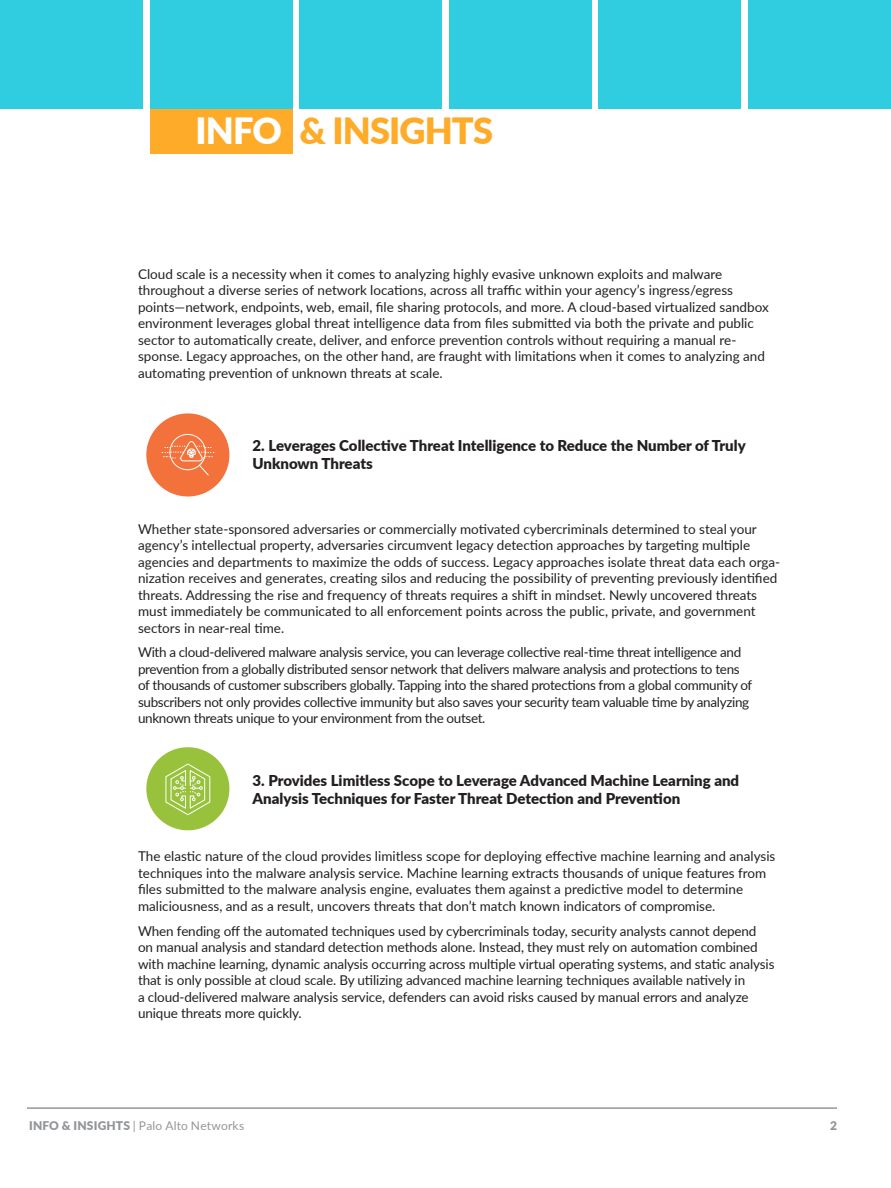
<style>
.page{position:relative;width:891px;height:1188px;background:#fff}
.page>*{position:absolute;margin:0;border:0;box-sizing:border-box;transform-origin:0 0}
.t1{font:900 36.15px "Lato";letter-spacing:-.025em;color:#ffab2a}
.body_text_-_no_basel{font:900 15px/18px "Lato";color:#231f20}
.subhead_-_blue{font:900 15px/18px "Lato";color:#231f20}
.body_text_-_no_basel-2{font:13.5px/16.5px "Lato";letter-spacing:-.005em;color:#231f20}
.body_text_-_no_basel-3{font:13.5px/16.5px "Lato";letter-spacing:-.025em;color:#231f20}
.t2{font:12px "Lato";letter-spacing:.015em;color:#939598}
.t3{font:900 12px "Lato";color:#939598}
.s1{color:#fff}
.s2{font-weight:900}
</style>
<div class="page">
<hr style="left:27px;top:1108px;width:810px;height:1px;background:#636366">
<div style="left:150px;top:0;width:142px;height:154px;background:#ffab2a"></div>
<div style="left:1px;top:0;width:142px;height:109px;background:#30cde0"></div>
<div style="left:150px;top:0;width:142px;height:109px;background:#30cde0"></div>
<div style="left:300px;top:0;width:142px;height:109px;background:#30cde0"></div>
<div style="left:449px;top:0;width:142px;height:109px;background:#30cde0"></div>
<div style="left:599px;top:0;width:142px;height:109px;background:#30cde0"></div>
<div style="left:748px;top:0;width:143px;height:109px;background:#30cde0"></div>
<div style="left:146px;top:747px;width:83px;height:83px;background:#98c23c;border-radius:50%"></div>
<svg style="left:165px;top:764px;width:45px;height:51px"></svg>
<div style="left:146px;top:413px;width:83px;height:83px;background:#f3723c;border-radius:50%"></div>
<div style="left:170px;top:434px;width:36px;height:36px;border:1px solid #fff;border-radius:50%"></div>
<svg style="left:162px;top:440px;width:52px;height:36px"></svg>
<h1 class="t1" style="left:195px;top:104px;width:299px"><span class="s1">INFO</span> &amp; INSIGHTS</h1>
<p class="body_text_-_no_basel-2" style="left:138px;top:265px;width:632px">Cloud scale is a necessity when it comes to analyzing highly evasive unknown exploits and malware throughout a diverse series of network locations, across all traffic within your agency’s ingress/egress points—network, endpoints, web, email, file sharing protocols, and more. A cloud-based virtualized sandbox environment leverages global threat intelligence data from files submitted via both the private and public sector to automatically create, deliver, and enforce prevention controls without requiring a manual re&shy;sponse. Legacy approaches, on the other hand, are fraught with limitations when it comes to analyzing and automating prevention of unknown threats at scale.</p>
<p class="subhead_-_blue" style="left:253px;top:436px;width:495px">2. Leverages Collective Threat Intelligence to Reduce the Number of Truly<br>Unknown Threats</p>
<p class="body_text_-_no_basel-2" style="left:138px;top:520px;width:644px">Whether state-sponsored adversaries or commercially motivated cybercriminals determined to steal your agency’s intellectual property, adversaries circumvent legacy detection approaches by targeting multiple agencies and departments to maximize the odds of success. Legacy approaches isolate threat data each orga&shy;nization receives and generates, creating silos and reducing the possibility of preventing previously identified threats. Addressing the rise and frequency of threats requires a shift in mindset. Newly uncovered threats must immediately be communicated to all enforcement points across the public, private, and government sectors in near-real time.</p>
<p class="body_text_-_no_basel-3" style="left:138px;top:644px;width:616px">With a cloud-delivered malware analysis service, you can leverage collective real-time threat intelligence and prevention from a globally distributed sensor network that delivers malware analysis and protections to tens of thousands of customer subscribers globally. Tapping into the shared protections from a global community of subscribers not only provides collective immunity but also saves your security team valuable time by analyzing unknown threats unique to your environment from the outset.</p>
<p class="body_text_-_no_basel" style="left:253px;top:771px;width:488px">3. Provides Limitless Scope to Leverage Advanced Machine Learning and<br>Analysis Techniques for Faster Threat Detection and Prevention</p>
<p class="body_text_-_no_basel-2" style="left:138px;top:848px;width:639px">The elastic nature of the cloud provides limitless scope for deploying effective machine learning and analysis techniques into the malware analysis service. Machine learning extracts thousands of unique features from files submitted to the malware analysis engine, evaluates them against a predictive model to determine maliciousness, and as a result, uncovers threats that don’t match known indicators of compromise.</p>
<p class="body_text_-_no_basel-2" style="left:138px;top:922px;width:638px">When fending off the automated techniques used by cybercriminals today, security analysts cannot depend on manual analysis and standard detection methods alone. Instead, they must rely on automation combined with machine learning, dynamic analysis occurring across multiple virtual operating systems, and static analysis that is only possible at cloud scale. By utilizing advanced machine learning techniques available natively in<br>a cloud-delivered malware analysis service, defenders can avoid risks caused by manual errors and analyze unique threats more quickly.</p>
<p class="t2" style="left:29px;top:1117px;width:217px"><span class="s2">INFO &amp; INSIGHTS</span> | Palo Alto Networks</p>
<p class="t3" style="left:830px;top:1117px;width:8px">2</p>
</div>
